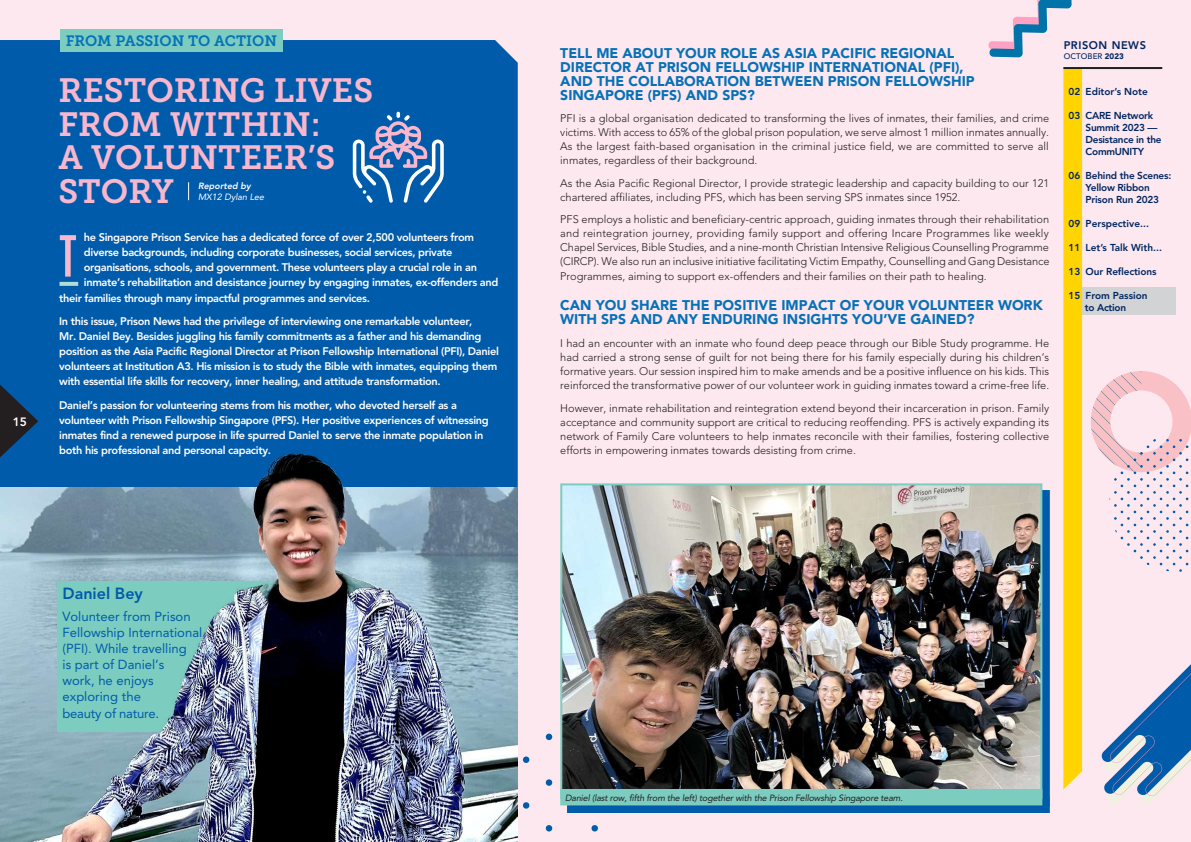
<style>
.page{position:relative;width:1191px;height:842px;background:#fce8ee}
.page>*{position:absolute;margin:0;border:0;box-sizing:border-box;transform-origin:0 0}
.t1{font:57.7px "Big Noodle Titling";color:#f8b7cd}
.t2{font:33.5px/33.5px "Museo Slab 700";color:#f8b7cd}
.t3{font:800 16.1px "Avenir LT Std";color:#005baa}
.t4{font:14.9px "Museo Slab 700";color:#0671b7}
.t5{font:900 14px/14px "Avenir LT Std";color:#0671b7}
.t6{font:13.1px/16.1px "Avenir LT Std";color:#005baa}
.t7{font:800 12px "Avenir LT Std";color:#fff}
.t8{font:300 11px/14px "Avenir LT Std";color:#231f20;text-align:justify}
.t9{font:800 11px/15px "Avenir LT Std";letter-spacing:-.03em;color:#fff}
.t10{font:800 11px "Avenir LT Std";letter-spacing:.05em;color:#002561}
.t11{font:800 10px/12px "Avenir LT Std";letter-spacing:-.02em;color:#002561}
.t12{font:800 10px/12px "Avenir LT Std";color:#002561;text-align:center}
.t13{font:italic 9px "Avenir LT Std";letter-spacing:-.02em;color:#231f20}
.t14{font:italic 9px "Avenir LT Std";color:#fff}
.t15{font:italic 800 9px "Avenir LT Std";color:#fff}
.t16{font:500 8px "Avenir LT Std";letter-spacing:.01em;color:#002561}
.s1{font-weight:900}
</style>
<div class="page">
<svg style="left:1091px;top:371px;width:100px;height:201px"></svg>
<svg style="left:1101px;top:664px;width:90px;height:140px"></svg>
<svg style="left:545px;top:733px;width:7px;height:7px"></svg>
<svg style="left:523px;top:756px;width:7px;height:7px"></svg>
<svg style="left:545px;top:779px;width:7px;height:7px"></svg>
<svg style="left:591px;top:825px;width:7px;height:7px"></svg>
<svg style="left:523px;top:802px;width:7px;height:7px"></svg>
<svg style="left:545px;top:825px;width:7px;height:7px"></svg>
<div style="left:0;top:40px;width:518px;height:407px;background:#005baa"></div>
<img style="left:0;top:447px;width:518px;height:395px">
<svg style="left:988px;top:0;width:84px;height:57px"></svg>
<div style="left:567px;top:490px;width:482px;height:322px;background:linear-gradient(to right,#005baa,#005baa)"></div>
<img style="left:563px;top:486px;width:476px;height:303px">
<div style="left:560px;top:483px;width:482px;height:316px;border:2px solid #7cccbf"></div>
<div style="left:561px;top:790px;width:480px;height:14px;background:#7cccbf"></div>
<div style="left:560px;top:789px;width:482px;height:16px;border:2px solid #7cccbf"></div>
<div style="left:60px;top:29px;width:223px;height:22px;background:#7cccbf"></div>
<svg style="left:59px;top:282px;width:19px;height:4px"></svg>
<svg style="left:188px;top:183px;width:1px;height:17px"></svg>
<svg style="left:353px;top:112px;width:91px;height:91px;background:#4980bb"></svg>
<div style="left:1070px;top:287px;width:106px;height:28px;background:#d1d3d4"></div>
<div style="left:1063px;top:69px;width:19px;height:720px;background:#ffd400"></div>
<hr style="left:1063px;top:67px;width:99px;height:2px;background:#231f20">
<svg style="left:0;top:384px;width:38px;height:73px;background:#113c64"></svg>
<p class="t7" style="left:13px;top:414px;width:16px">15</p>
<h3 class="t4" style="left:66px;top:32px;width:213px">FROM PASSION TO ACTION</h3>
<h2 class="t2" style="left:58px;top:74px;width:316px">RESTORING LIVES<br>FROM WITHIN:<br>A VOLUNTEER’S<br>STORY</h2>
<p class="t9" style="left:84px;top:230px;width:391px">he Singapore Prison Service has a dedicated force of over 2,500 volunteers from</p>
<p class="t9" style="left:84px;top:245px;width:370px">diverse backgrounds, including corporate businesses, social services, private</p>
<p class="t9" style="left:84px;top:260px;width:395px">organisations, schools, and government. These volunteers play a crucial role in an</p>
<p class="t9" style="left:84px;top:275px;width:416px">inmate’s rehabilitation and desistance journey by engaging inmates, ex-offenders and</p>
<p class="t9" style="left:59px;top:290px;width:312px">their families through many impactful programmes and services.</p>
<p class="t9" style="left:59px;top:314px;width:441px">In this issue, Prison News had the privilege of interviewing one remarkable volunteer,<br>Mr. Daniel Bey. Besides juggling his family commitments as a father and his demanding position as the Asia Pacific Regional Director at Prison Fellowship International (PFI), Daniel volunteers at Institution A3. His mission is to study the Bible with inmates, equipping them with essential life skills for recovery, inner healing, and attitude transformation.</p>
<p class="t9" style="left:59px;top:397px;width:431px">Daniel’s passion for volunteering stems from his mother, who devoted herself as a volunteer with Prison Fellowship Singapore (PFS). Her positive experiences of witnessing inmates find a renewed purpose in life spurred Daniel to serve the inmate population in both his professional and personal capacity.</p>
<p class="t15" style="left:198px;top:181px;width:54px">Reported by</p>
<p class="t14" style="left:198px;top:192px;width:68px">MX12 Dylan Lee</p>
<h1 class="t1" style="left:59px;top:225px;width:19px">T</h1>
<h3 class="t3" style="left:63px;top:584px;width:82px">Daniel Bey</h3>
<p class="t6" style="left:63px;top:608px;width:141px">Volunteer from Prison<br>Fellowship International (PFI). While travelling<br>is part of Daniel’s<br>work, he enjoys exploring the<br>beauty of nature.</p>
<p class="t5" style="left:560px;top:46px;width:416px">TELL ME ABOUT YOUR ROLE AS ASIA PACIFIC REGIONAL DIRECTOR AT PRISON FELLOWSHIP INTERNATIONAL (PFI), AND THE COLLABORATION BETWEEN PRISON FELLOWSHIP SINGAPORE (PFS) AND SPS?</p>
<p class="t8" style="left:560px;top:112px;width:490px">PFI is a global organisation dedicated to transforming the lives of inmates, their families, and crime victims. With access to 65% of the global prison population, we serve almost 1 million inmates annually.<br>As the largest faith-based organisation in the criminal justice field, we are committed to serve all inmates, regardless of their background.</p>
<p class="t8" style="left:560px;top:176px;width:490px">As the Asia Pacific Regional Director, I provide strategic leadership and capacity building to our 121 chartered affiliates, including PFS, which has been serving SPS inmates since 1952.</p>
<p class="t8" style="left:560px;top:213px;width:491px">PFS employs a holistic and beneficiary-centric approach, guiding inmates through their rehabilitation and reintegration journey, providing family support and offering Incare Programmes like weekly Chapel Services, Bible Studies, and a nine-month Christian Intensive Religious Counselling Programme (CIRCP). We also run an inclusive initiative facilitating Victim Empathy, Counselling and Gang Desistance Programmes, aiming to support ex-offenders and their families on their path to healing.</p>
<p class="t5" style="left:560px;top:299px;width:484px">CAN YOU SHARE THE POSITIVE IMPACT OF YOUR VOLUNTEER WORK<br>WITH SPS AND ANY ENDURING INSIGHTS YOU’VE GAINED?</p>
<p class="t8" style="left:560px;top:336px;width:490px">I had an encounter with an inmate who found deep peace through our Bible Study programme. He had carried a strong sense of guilt for not being there for his family especially during his children’s formative years. Our session inspired him to make amends and be a positive influence on his kids. This reinforced the transformative power of our volunteer work in guiding inmates toward a crime-free life.</p>
<p class="t8" style="left:560px;top:401px;width:490px">However, inmate rehabilitation and reintegration extend beyond their incarceration in prison. Family acceptance and community support are critical to reducing reoffending. PFS is actively expanding its network of Family Care volunteers to help inmates reconcile with their families, fostering collective efforts in empowering inmates towards desisting from crime.</p>
<p class="t10" style="left:1063px;top:39px;width:84px">PRISON NEWS</p>
<p class="t16" style="left:1063px;top:52px;width:62px">OCTOBER <span class="s1">2023</span></p>
<p class="t12" style="left:1068px;top:85px;width:81px">02 Editor’s Note</p>
<p class="t11" style="left:1085px;top:109px;width:77px;text-indent:-17px">03 CARE Network<br>Summit 2023 —<br>Desistance in the<br>CommUNITY</p>
<p class="t11" style="left:1068px;top:169px;width:104px;text-align:center">06 Behind the Scenes:<br>Yellow Ribbon<br>Prison Run 2023</p>
<p class="t12" style="left:1068px;top:217px;width:82px">09 Perspective...</p>
<p class="t12" style="left:1068px;top:241px;width:95px">11 Let’s Talk With...</p>
<p class="t11" style="left:1068px;top:265px;width:89px">13 Our Reflections</p>
<p class="t12" style="left:1068px;top:289px;width:81px">15 From Passion to Action</p>
<p class="t13" style="left:565px;top:792px;width:339px">Daniel (last row, fifth from the left) together with the Prison Fellowship Singapore team.</p>
</div>
